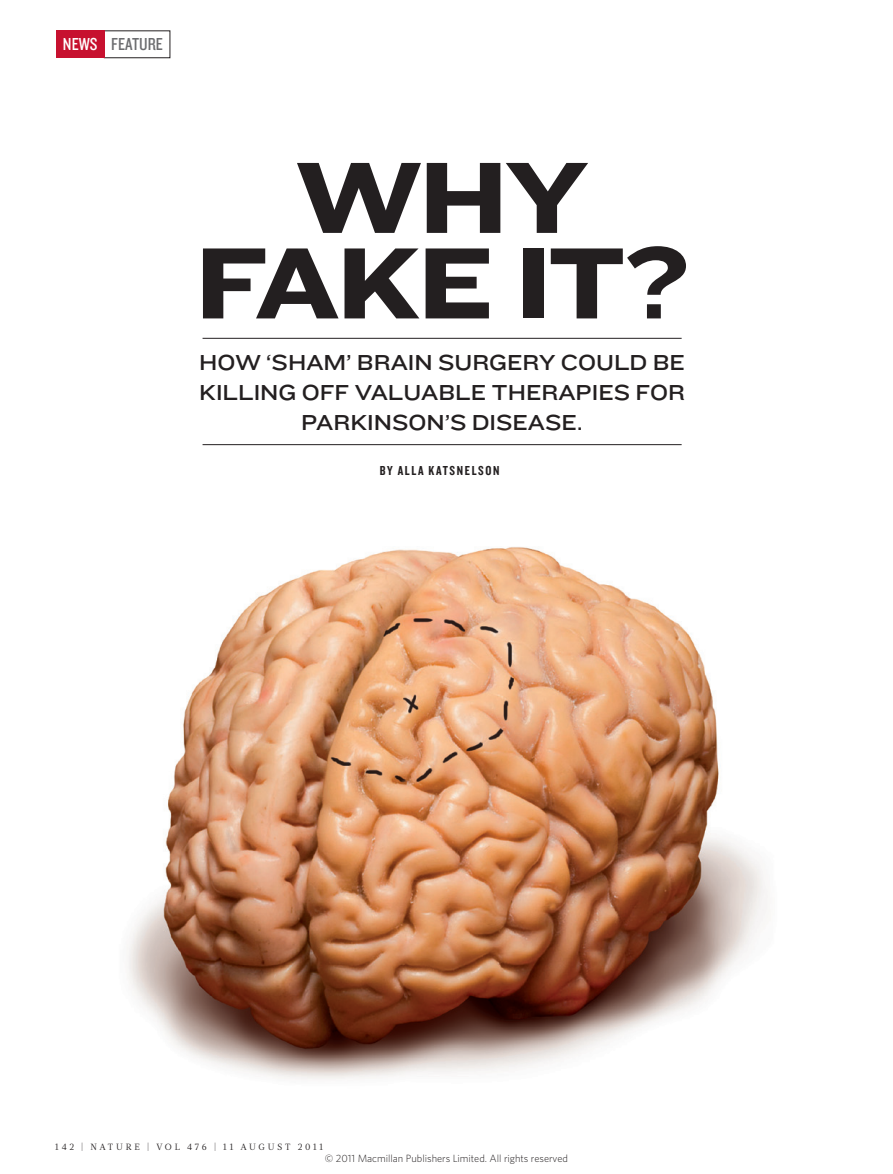
<style>
.page{position:relative;width:893px;height:1174px;background:#fff}
.page>*{position:absolute;margin:0;border:0;box-sizing:border-box;transform-origin:0 0}
.HEAD_36{font:105px/85.5px "Knockout 53 Heviweight";letter-spacing:-.03em;color:#231f20;text-align:center}
.INTRO{font:22.5px/30px "Knockout 33 Junior Heviwt";color:#231f20;text-align:center}
.t1{font:18px "Knockout 29 Junior Ltweight";color:#6c6d70}
.t2{font:18px "Knockout 29 Junior Ltweight";color:#fff}
.AUTHOR_BYLINE{font:13.5px "Knockout 49 Liteweight";letter-spacing:.12em;color:#231f20}
.t3{font:300 10.5px "Whitney";color:#231f20}
.t4{font:9px "Glosa Math";letter-spacing:.3em;color:#231f20}
</style>
<div class="page">
<img style="left:127px;top:547px;width:641px;height:532px">
<hr style="left:203px;top:338px;width:479px;height:1px;background:#231f20">
<hr style="left:203px;top:444px;width:479px;height:1px;background:#231f20">
<div style="left:104px;top:31px;width:66px;height:27px;border:1px solid #231f20"></div>
<div style="left:56px;top:31px;width:48px;height:27px;background:#c7112f"></div>
<p class="t2" style="left:63px;top:33px;width:36px">NEWS</p>
<p class="t1" style="left:111px;top:33px;width:53px">FEATURE</p>
<p class="HEAD_36" style="left:195px;top:151px;width:496px">WHY<br>FAKE IT?</p>
<p class="INTRO" style="left:199px;top:346px;width:487px">HOW ‘SHAM’ BRAIN SURGERY COULD BE<br>KILLING OFF VALUABLE THERAPIES FOR<br>PARKINSON’S DISEASE.</p>
<p class="AUTHOR_BYLINE" style="left:380px;top:461px;width:121px">BY ALLA KATSNELSON</p>
<p class="t4" style="left:55px;top:1141px;width:270px">142 | NATURE | VOL 476 | 11 AUGUST 2011</p>
<p class="t3" style="left:325px;top:1151px;width:245px">© 2011 Macmillan Publishers Limited. All rights reserved</p>
</div>
